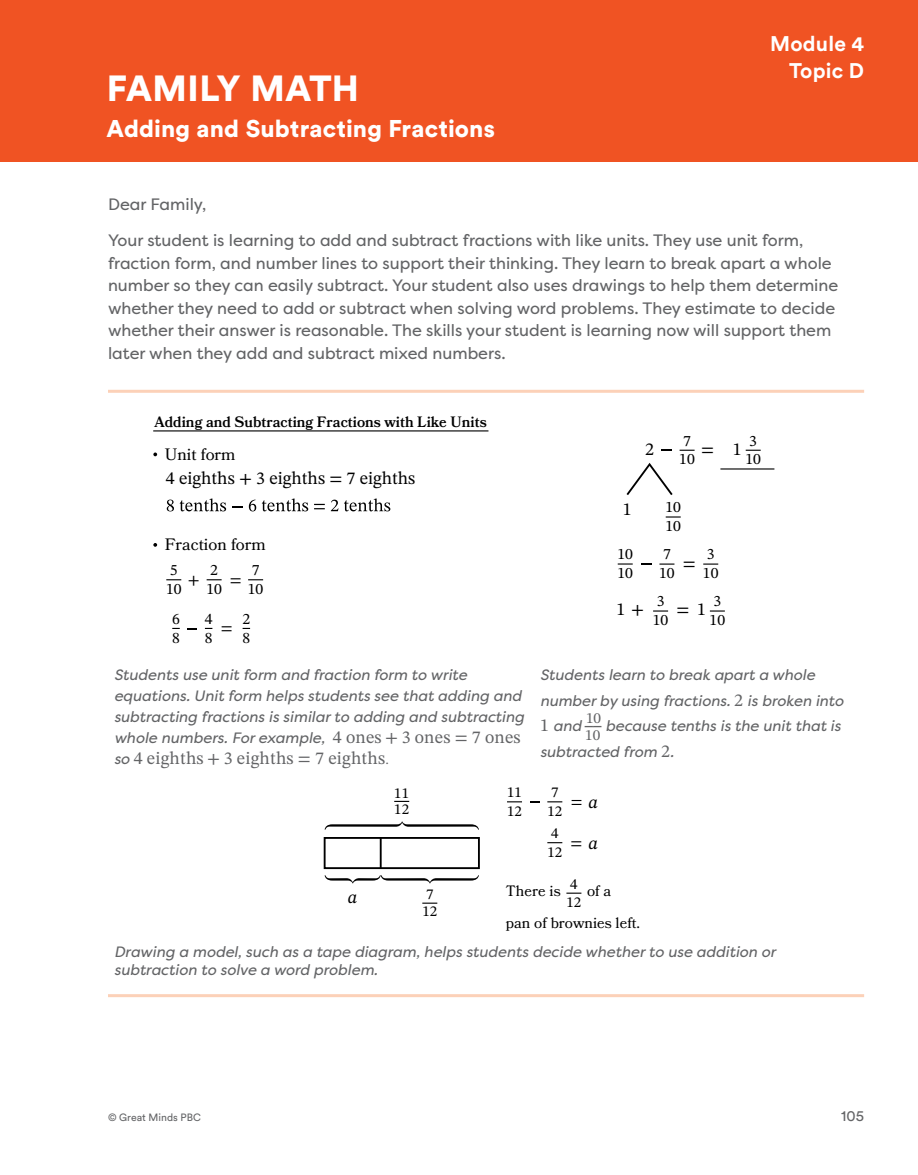
<style>
.page{position:relative;width:918px;height:1175px;background:#fff}
.page>*{position:absolute;margin:0;border:0;box-sizing:border-box;transform-origin:0 0}
.t1{font:900 36px "Circular Std";letter-spacing:.005em;color:#fff}
.t2{font:900 24px "Circular Std";letter-spacing:.005em;color:#fff}
.t3{font:700 21px/27px "Circular Std";letter-spacing:.01em;color:#fff;text-align:right}
.t4{font:18px "STIX Two Text";color:#000}
.t5{font:18px "STIX Two Text";letter-spacing:.01em;color:#636466}
.t6{font:italic 18px "STIX Two Text";color:#000}
.t7{font:16.5px/22.5px "Filson Pro";color:#636466}
.t8{font:16.5px "Bookmania";color:#000}
.t9{font:16.5px "STIX Two Text";color:#000}
.t10{font:15.75px/18.8px "STIX Two Text";color:#000}
.t11{font:15.3px/17.4px "STIX Two Text";color:#636466}
.t12{font:italic 15px/21px "Filson Pro";color:#636466}
.t13{font:600 15px "Bookmania";color:#000}
.t14{font:15px/31.5px "Bookmania";color:#000}
.t15{font:15px/18.8px "STIX Two Text";color:#000}
.t16{font:15px "Circular Std";color:#636466}
.t17{font:10.5px "Circular Std";color:#636466}
.s1{font-family:"STIX Two Text";font-style:normal;font-size:18px}
.s2{font-family:"Filson Pro";font-style:italic;font-size:15px}
.s3{font-family:"Filson Pro";font-size:15px}
.s4{font-style:italic;font-size:18px}
</style>
<div class="page">
<div style="left:0;top:0;width:918px;height:162px;background:#f05323"></div>
<hr style="left:108px;top:390px;width:756px;height:3px;background:#fcd1b8">
<svg style="left:153px;top:452px;width:4px;height:4px"></svg>
<svg style="left:167px;top:499px;width:7px;height:12px"></svg>
<svg style="left:180px;top:498px;width:46px;height:13px"></svg>
<svg style="left:249px;top:499px;width:7px;height:12px"></svg>
<svg style="left:262px;top:498px;width:46px;height:13px"></svg>
<svg style="left:314px;top:504px;width:11px;height:5px"></svg>
<svg style="left:331px;top:498px;width:59px;height:13px"></svg>
<svg style="left:153px;top:543px;width:4px;height:4px"></svg>
<svg style="left:166px;top:579px;width:15px;height:1px"></svg>
<svg style="left:207px;top:579px;width:15px;height:1px"></svg>
<svg style="left:248px;top:579px;width:15px;height:1px"></svg>
<hr style="left:153px;top:430px;width:335px;height:1px;background:#000">
<img style="left:617px;top:449px;width:158px;height:163px">
<svg style="left:680px;top:449px;width:15px;height:2px"></svg>
<svg style="left:659px;top:563px;width:15px;height:1px"></svg>
<svg style="left:666px;top:516px;width:15px;height:1px"></svg>
<svg style="left:618px;top:563px;width:15px;height:1px"></svg>
<hr style="left:720px;top:468px;width:54px;height:1px;background:#000">
<svg style="left:746px;top:449px;width:15px;height:2px"></svg>
<svg style="left:653px;top:610px;width:15px;height:1px"></svg>
<svg style="left:710px;top:610px;width:15px;height:1px"></svg>
<svg style="left:703px;top:563px;width:15px;height:1px"></svg>
<svg style="left:625px;top:461px;width:49px;height:36px"></svg>
<img style="left:323px;top:799px;width:259px;height:105px">
<svg style="left:325px;top:821px;width:154px;height:8px"></svg>
<svg style="left:325px;top:875px;width:154px;height:8px"></svg>
<div style="left:324px;top:837px;width:156px;height:32px;border:2px solid #000"></div>
<svg style="left:394px;top:801px;width:15px;height:1px"></svg>
<svg style="left:422px;top:902px;width:15px;height:1px"></svg>
<hr style="left:380px;top:838px;width:2px;height:30px;background:#000">
<svg style="left:572px;top:800px;width:9px;height:5px"></svg>
<svg style="left:507px;top:801px;width:15px;height:1px"></svg>
<svg style="left:547px;top:801px;width:15px;height:1px"></svg>
<svg style="left:547px;top:842px;width:15px;height:1px"></svg>
<svg style="left:566px;top:892px;width:15px;height:1px"></svg>
<hr style="left:108px;top:994px;width:756px;height:3px;background:#fcd1b8">
<p class="t1" style="left:107px;top:65px;width:254px">FAMILY MATH</p>
<h2 class="t2" style="left:106px;top:113px;width:390px">Adding and Subtracting Fractions</h2>
<h1 class="t3" style="left:770px;top:29px;width:95px">Module 4<br>Topic D</h1>
<p class="t7" style="left:108px;top:193px;width:100px">Dear Family,</p>
<p class="t7" style="left:108px;top:229px;width:732px">Your student is learning to add and subtract fractions with like units. They use unit form, fraction form, and number lines to support their thinking. They learn to break apart a whole number so they can easily subtract. Your student also uses drawings to help them determine whether they need to add or subtract when solving word problems. They estimate to decide whether their answer is reasonable. The skills your student is learning now will support them later when they add and subtract mixed numbers.</p>
<p class="t13" style="left:155px;top:413px;width:334px">Adding and Subtracting Fractions with Like Units</p>
<p class="t8" style="left:165px;top:444px;width:72px">Unit form</p>
<p class="t4" style="left:166px;top:465px;width:251px">4 eighths + 3 eighths = 7 eighths</p>
<p class="t8" style="left:165px;top:534px;width:103px">Fraction form</p>
<p class="t10" style="left:170px;top:560px;width:9px">5</p>
<p class="t10" style="left:210px;top:560px;width:9px">2</p>
<p class="t10" style="left:252px;top:560px;width:9px">7</p>
<p class="t9" style="left:188px;top:567px;width:13px">+</p>
<p class="t9" style="left:230px;top:567px;width:13px">=</p>
<p class="t10" style="left:166px;top:579px;width:17px">10</p>
<p class="t10" style="left:206px;top:579px;width:17px">10</p>
<p class="t10" style="left:248px;top:579px;width:17px">10</p>
<p class="t10" style="left:172px;top:609px;width:9px">6</p>
<p class="t10" style="left:205px;top:609px;width:9px">4</p>
<p class="t10" style="left:242px;top:609px;width:9px">2</p>
<p class="t9" style="left:221px;top:616px;width:13px">=</p>
<p class="t10" style="left:172px;top:628px;width:9px">8</p>
<p class="t10" style="left:205px;top:628px;width:9px">8</p>
<p class="t10" style="left:242px;top:628px;width:9px">8</p>
<p class="t12" style="left:114px;top:664px;width:412px">Students use unit form and fraction form to write equations. Unit form helps students see that adding and subtracting fractions is similar to adding and subtracting whole numbers. For example, <span class="s1">4 ones + 3 ones = 7 ones</span></p>
<p class="t5" style="left:114px;top:745px;width:276px"><span class="s2">so</span> 4 eighths + 3 eighths = 7 eighths<span class="s3">.</span></p>
<p class="t4" style="left:645px;top:436px;width:10px">2</p>
<p class="t10" style="left:679px;top:431px;width:17px">7<br>10</p>
<p class="t4" style="left:701px;top:436px;width:14px">=</p>
<p class="t4" style="left:733px;top:436px;width:10px">1</p>
<p class="t10" style="left:745px;top:431px;width:17px">3<br>10</p>
<p class="t4" style="left:623px;top:496px;width:10px">1</p>
<p class="t10" style="left:617px;top:544px;width:17px">10<br>10</p>
<p class="t10" style="left:665px;top:497px;width:17px">10<br>10</p>
<p class="t10" style="left:659px;top:545px;width:17px">7<br>10</p>
<p class="t4" style="left:683px;top:550px;width:14px">=</p>
<p class="t10" style="left:703px;top:545px;width:17px">3<br>10</p>
<p class="t10" style="left:653px;top:591px;width:17px">3<br>10</p>
<p class="t10" style="left:710px;top:591px;width:17px">3<br>10</p>
<p class="t4" style="left:616px;top:596px;width:29px">1 +</p>
<p class="t4" style="left:676px;top:596px;width:31px">= 1</p>
<p class="t12" style="left:540px;top:662px;width:305px;line-height:25.5px">Students learn to break apart a whole number by using fractions. <span class="s1">2</span> is broken into<br><span class="s1">1</span> and <sup>__</sup> because tenths is the unit that is</p>
<p class="t11" style="left:585px;top:709px;width:17px">10<br>10</p>
<p class="t12" style="left:540px;top:741px;width:136px">subtracted from <span class="s1">2</span>.</p>
<p class="t15" style="left:394px;top:784px;width:16px;line-height:16.8px">11<br>12</p>
<p class="t15" style="left:507px;top:782px;width:16px">11<br>12</p>
<p class="t15" style="left:547px;top:782px;width:16px">7<br>12</p>
<p class="t15" style="left:547px;top:823px;width:16px">4<br>12</p>
<p class="t6" style="left:588px;top:789px;width:11px">a</p>
<p class="t9" style="left:571px;top:830px;width:29px">= <span class="s4">a</span></p>
<p class="t15" style="left:567px;top:874px;width:16px">4<br>12</p>
<p class="t12" style="left:114px;top:942px;width:663px;line-height:18px">Drawing a model, such as a tape diagram, helps students decide whether to use addition or subtraction to solve a word problem.</p>
<p class="t14" style="left:506px;top:875px;width:56px">There is</p>
<p class="t14" style="left:506px;top:875px;width:136px;text-indent:81px">of a<br>pan of brownies left.</p>
<p class="t6" style="left:348px;top:884px;width:11px">a</p>
<p class="t15" style="left:426px;top:884px;width:9px">7</p>
<p class="t15" style="left:422px;top:901px;width:16px">12</p>
<p class="t17" style="left:108px;top:1110px;width:95px">© Great Minds PBC</p>
<p class="t16" style="left:841px;top:1106px;width:24px">105</p>
</div>
